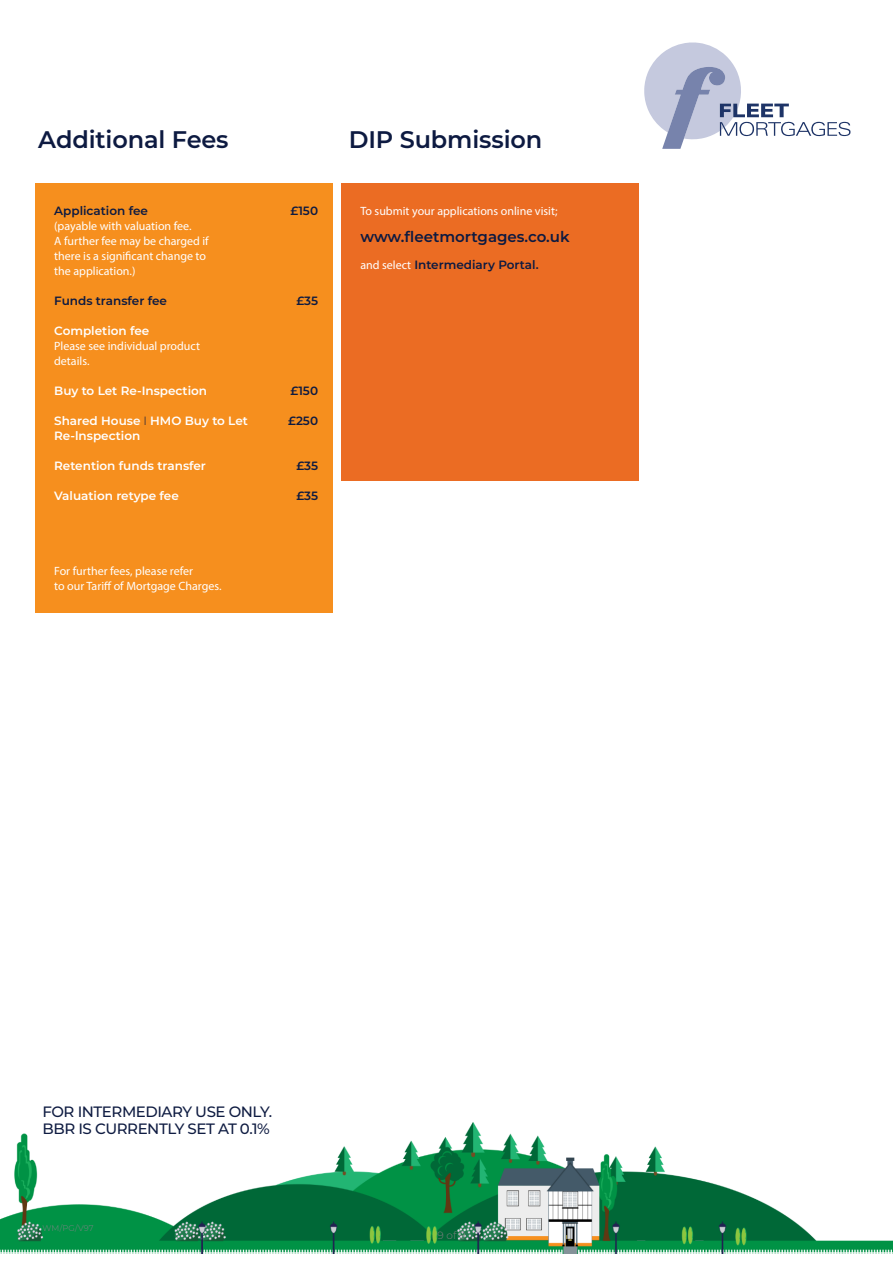
<style>
.page{position:relative;width:893px;height:1263px;background:#fff}
.page>*{position:absolute;margin:0;border:0;box-sizing:border-box;transform-origin:0 0}
.paragraph_heading{font:600 24px "Montserrat";letter-spacing:-.005em;color:#0d1a41}
.t1{font:500 15px/16.5px "Montserrat";letter-spacing:-.03em;color:#0f1c42}
.TABLE_LEFT{font:600 15px "Montserrat";color:#0d1a41}
.TABLE_LEFT-2{font:12px/15px "Myriad Pro";color:#fff}
.TABLE_LEFT-3{font:600 12px "Montserrat";color:#fff}
.TABLE_LEFT-4{font:600 12px "Montserrat";color:#0d1a41}
.t2{font:300 10.5px "Montserrat";color:#7c7f7f}
.t3{font:300 8.25px "Montserrat";letter-spacing:.015em;color:#808285}
.s1{font-weight:300;color:#0d1a41}
.s2{font-family:"Myriad Pro";font-weight:400;color:#fff}
</style>
<div class="page">
<img style="left:0;top:1122px;width:893px;height:131px">
<div style="left:35px;top:183px;width:298px;height:430px;background:#f68f1e"></div>
<div style="left:341px;top:183px;width:298px;height:298px;background:#eb6c23"></div>
<svg style="left:644px;top:43px;width:206px;height:106px"></svg>
<p class="paragraph_heading" style="left:38px;top:123px;width:192px">Additional Fees</p>
<p class="paragraph_heading" style="left:349px;top:123px;width:195px">DIP Submission</p>
<p class="TABLE_LEFT-4" style="left:54px;top:202px;width:95px">Application fee</p>
<p class="TABLE_LEFT-2" style="left:54px;top:218px;width:139px">(payable with valuation fee.</p>
<p class="TABLE_LEFT-2" style="left:54px;top:233px;width:156px">A further fee may be charged if</p>
<p class="TABLE_LEFT-2" style="left:54px;top:248px;width:153px">there is a significant change to the application.)</p>
<p class="TABLE_LEFT-4" style="left:54px;top:292px;width:114px">Funds transfer fee</p>
<p class="TABLE_LEFT-3" style="left:54px;top:322px;width:97px">Completion fee</p>
<p class="TABLE_LEFT-2" style="left:54px;top:338px;width:147px">Please see individual product details.</p>
<p class="TABLE_LEFT-3" style="left:54px;top:382px;width:154px">Buy to Let Re-Inspection</p>
<p class="TABLE_LEFT-3" style="left:54px;top:412px;width:195px">Shared House <span class="s1">I</span> HMO Buy to Let</p>
<p class="TABLE_LEFT-3" style="left:54px;top:427px;width:88px">Re-lnspection</p>
<p class="TABLE_LEFT-3" style="left:54px;top:457px;width:153px">Retention funds transfer</p>
<p class="TABLE_LEFT-3" style="left:54px;top:487px;width:126px">Valuation retype fee</p>
<p class="TABLE_LEFT-2" style="left:54px;top:563px;width:169px">For further fees, please refer<br>to our Tariff of Mortgage Charges.</p>
<p class="TABLE_LEFT-4" style="left:290px;top:202px;width:29px">£150</p>
<p class="TABLE_LEFT-4" style="left:296px;top:292px;width:23px">£35</p>
<p class="TABLE_LEFT-4" style="left:290px;top:382px;width:29px">£150</p>
<p class="TABLE_LEFT-4" style="left:288px;top:412px;width:31px">£250</p>
<p class="TABLE_LEFT-4" style="left:296px;top:457px;width:23px">£35</p>
<p class="TABLE_LEFT-4" style="left:296px;top:487px;width:23px">£35</p>
<p class="TABLE_LEFT-2" style="left:360px;top:203px;width:199px">To submit your applications online visit;</p>
<p class="TABLE_LEFT" style="left:360px;top:226px;width:211px">www.fleetmortgages.co.uk</p>
<p class="TABLE_LEFT-4" style="left:360px;top:256px;width:180px"><span class="s2">and select</span> Intermediary Portal.</p>
<p class="t1" style="left:43px;top:1103px;width:231px">FOR INTERMEDIARY USE ONLY.<br>BBR IS CURRENTLY SET AT 0.1%</p>
<p class="t3" style="left:43px;top:1222px;width:53px">WM/PG/V97</p>
<p class="t2" style="left:438px;top:1228px;width:29px">9 of 9</p>
</div>
